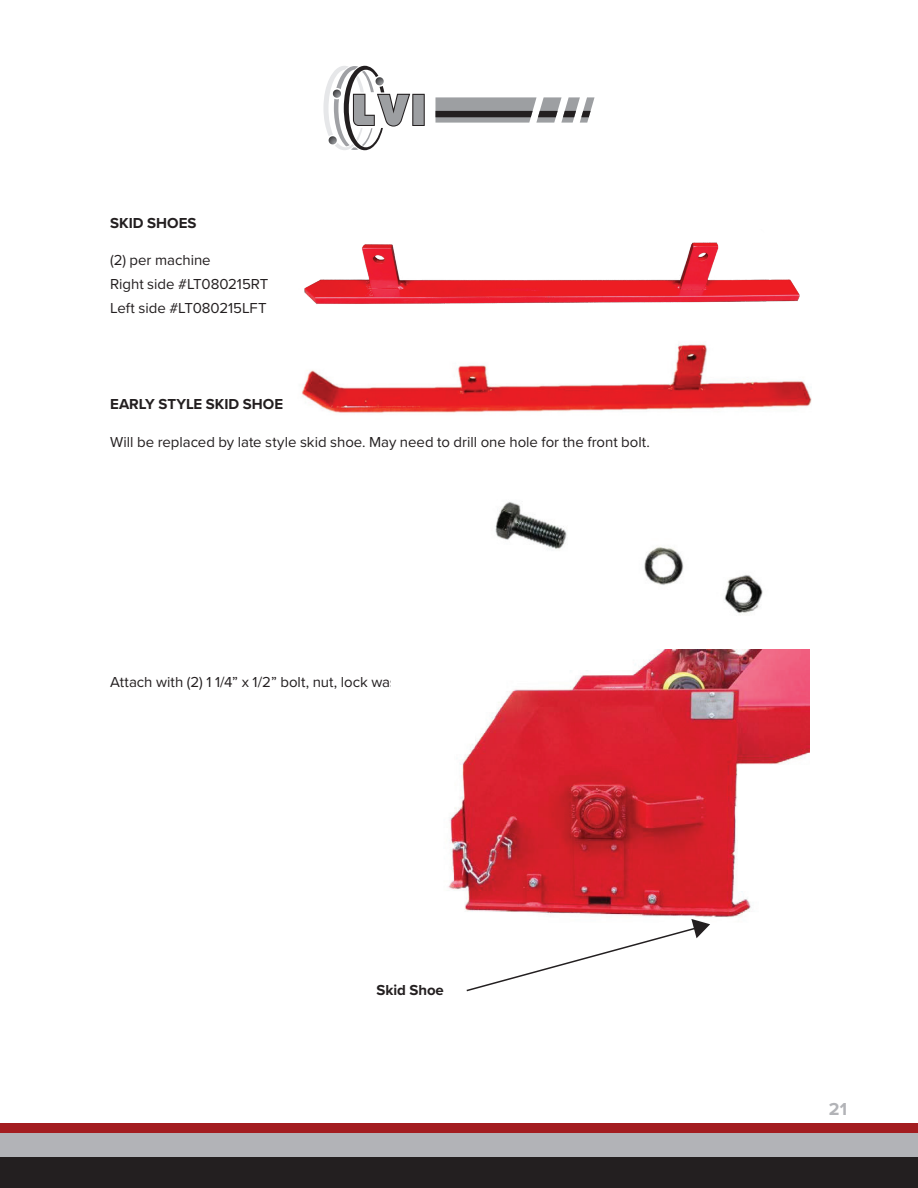
<style>
.page{position:relative;width:918px;height:1188px;background:#fff}
.page>*{position:absolute;margin:0;border:0;box-sizing:border-box;transform-origin:0 0}
.t1{font:700 18px "Proxima Nova";color:#b2b3b7}
.t2{font:15px/24px "Proxima Nova";letter-spacing:-.005em;color:#231f20}
.t3{font:700 15px "Proxima Nova";color:#231f20}
</style>
<div class="page">
<div style="left:0;top:1123px;width:918px;height:65px;background:#a31d20"></div>
<div style="left:0;top:1134px;width:918px;height:54px;background:#b2b3b7"></div>
<div style="left:0;top:1157px;width:918px;height:31px;background:#231f20"></div>
<svg style="left:435px;top:97px;width:160px;height:26px;background:#969698"></svg>
<svg style="left:323px;top:66px;width:102px;height:84px"></svg>
<img style="left:304px;top:242px;width:496px;height:62px">
<img style="left:301px;top:344px;width:510px;height:69px">
<img style="left:448px;top:649px;width:362px;height:268px">
<img style="left:495px;top:502px;width:268px;height:113px">
<svg style="left:466px;top:919px;width:244px;height:73px"></svg>
<p class="t3" style="left:110px;top:212px;width:88px">SKID SHOES</p>
<p class="t2" style="left:110px;top:248px;width:160px">(2) per machine<br>Right side #LT080215RT<br>Left side #LT080215LFT</p>
<p class="t3" style="left:110px;top:393px;width:175px">EARLY STYLE SKID SHOE</p>
<p class="t2" style="left:110px;top:429px;width:541px">Will be replaced by late style skid shoe. May need to drill one hole for the front bolt.</p>
<p class="t2" style="left:110px;top:669px;width:310px">Attach with (2) 1 1/4” x 1/2” bolt, nut, lock washer</p>
<p class="t3" style="left:376px;top:979px;width:69px">Skid Shoe</p>
<p class="t1" style="left:829px;top:1095px;width:20px">21</p>
</div>
